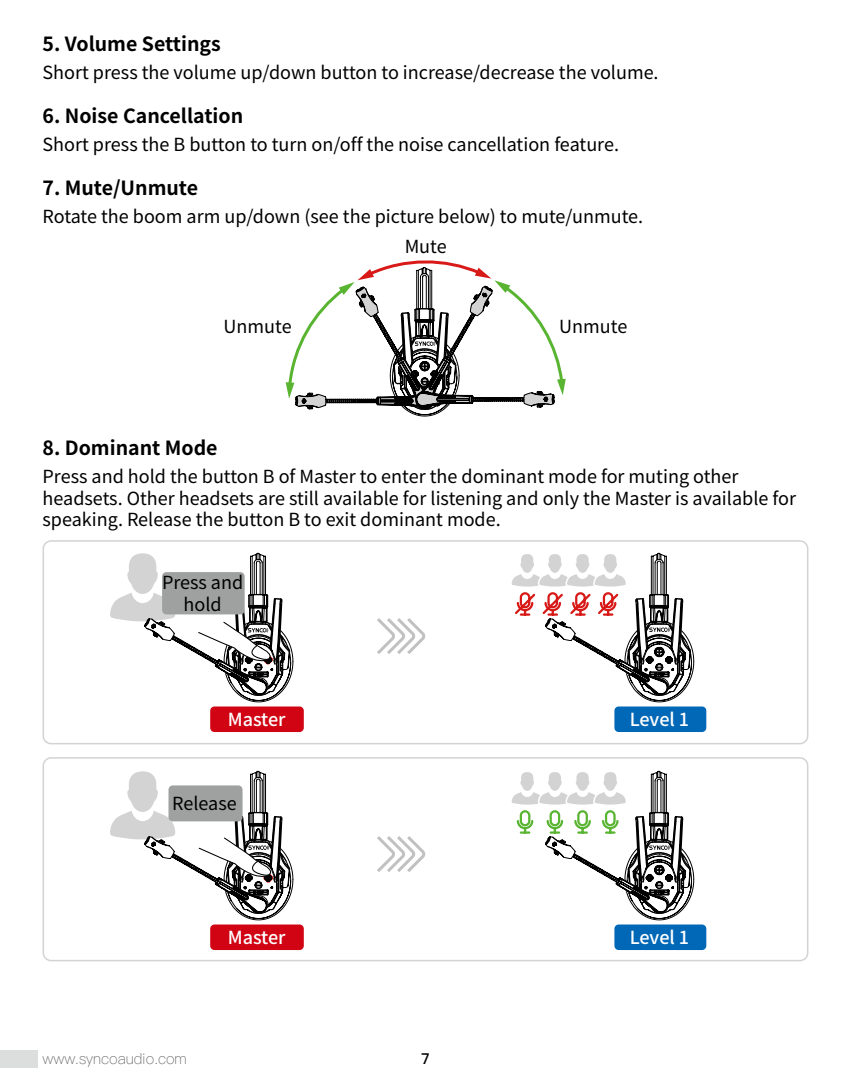
<style>
.page{position:relative;width:851px;height:1089px;background:#fff}
.page>*{position:absolute;margin:0;border:0;box-sizing:border-box;transform-origin:0 0}
.t1{font:700 19.5px "Source Han Sans CN";color:#000}
.t2{font:18px/21.6px "Source Han Sans CN";color:#000;text-align:center}
.t3{font:500 18px "Source Han Sans CN";color:#fff}
.t4{font:15px "Ping Fang SC Light";color:#656464}
.t5{font:15px "Ping Fang SC Bold";color:#000}
</style>
<div class="page">
<div style="left:0;top:1050px;width:38px;height:17px;background:#dcdddd"></div>
<svg style="left:377px;top:836px;width:49px;height:36px"></svg>
<svg style="left:511px;top:770px;width:183px;height:150px"></svg>
<svg style="left:110px;top:770px;width:183px;height:150px"></svg>
<svg style="left:293px;top:618px;width:133px;height:49px"></svg>
<svg style="left:511px;top:552px;width:183px;height:150px"></svg>
<svg style="left:110px;top:552px;width:183px;height:150px"></svg>
<svg style="left:285px;top:260px;width:280px;height:157px"></svg>
<div style="left:162px;top:572px;width:82px;height:42px;background:#9fa0a0;border-radius:4px"></div>
<div style="left:168px;top:785px;width:74px;height:36px;background:#9fa0a0;border-radius:4px"></div>
<div style="left:210px;top:706px;width:94px;height:26px;background:#d00412;border-radius:4px"></div>
<div style="left:210px;top:924px;width:94px;height:26px;background:#d00412;border-radius:4px"></div>
<div style="left:614px;top:706px;width:92px;height:26px;background:#0068b7;border-radius:4px"></div>
<div style="left:614px;top:924px;width:92px;height:26px;background:#0068b7;border-radius:4px"></div>
<div style="left:43px;top:540px;width:765px;height:204px;border:2px solid #d3d3d4;border-radius:8px"></div>
<div style="left:43px;top:757px;width:765px;height:204px;border:2px solid #d3d3d4;border-radius:8px"></div>
<p class="t1" style="left:43px;top:33px;width:180px">5. Volume Settings</p>
<p class="t2" style="left:43px;top:62px;width:617px">Short press the volume up/down button to increase/decrease the volume.</p>
<p class="t1" style="left:43px;top:105px;width:202px">6. Noise Cancellation</p>
<p class="t2" style="left:43px;top:134px;width:578px">Short press the B button to turn on/off the noise cancellation feature.</p>
<p class="t1" style="left:43px;top:177px;width:157px">7. Mute/Unmute</p>
<p class="t2" style="left:43px;top:206px;width:602px">Rotate the boom arm up/down (see the picture below) to mute/unmute.</p>
<p class="t2" style="left:223px;top:316px;width:70px">Unmute</p>
<p class="t2" style="left:404px;top:236px;width:44px">Mute</p>
<p class="t2" style="left:559px;top:316px;width:70px">Unmute</p>
<p class="t1" style="left:43px;top:437px;width:176px">8. Dominant Mode</p>
<p class="t2" style="left:43px;top:466px;width:754px;text-align:left">Press and hold the button B of Master to enter the dominant mode for muting other headsets. Other headsets are still available for listening and only the Master is available for speaking. Release the button B to exit dominant mode.</p>
<p class="t2" style="left:162px;top:572px;width:83px">Press and hold</p>
<p class="t3" style="left:228px;top:709px;width:59px">Master</p>
<p class="t2" style="left:172px;top:793px;width:66px">Release</p>
<p class="t3" style="left:228px;top:927px;width:59px">Master</p>
<p class="t4" style="left:43px;top:1049px;width:146px">www.syncoaudio.com</p>
<p class="t5" style="left:421px;top:1049px;width:10px">7</p>
<p class="t3" style="left:629px;top:709px;width:61px">Level 1</p>
<p class="t3" style="left:629px;top:927px;width:61px">Level 1</p>
</div>
